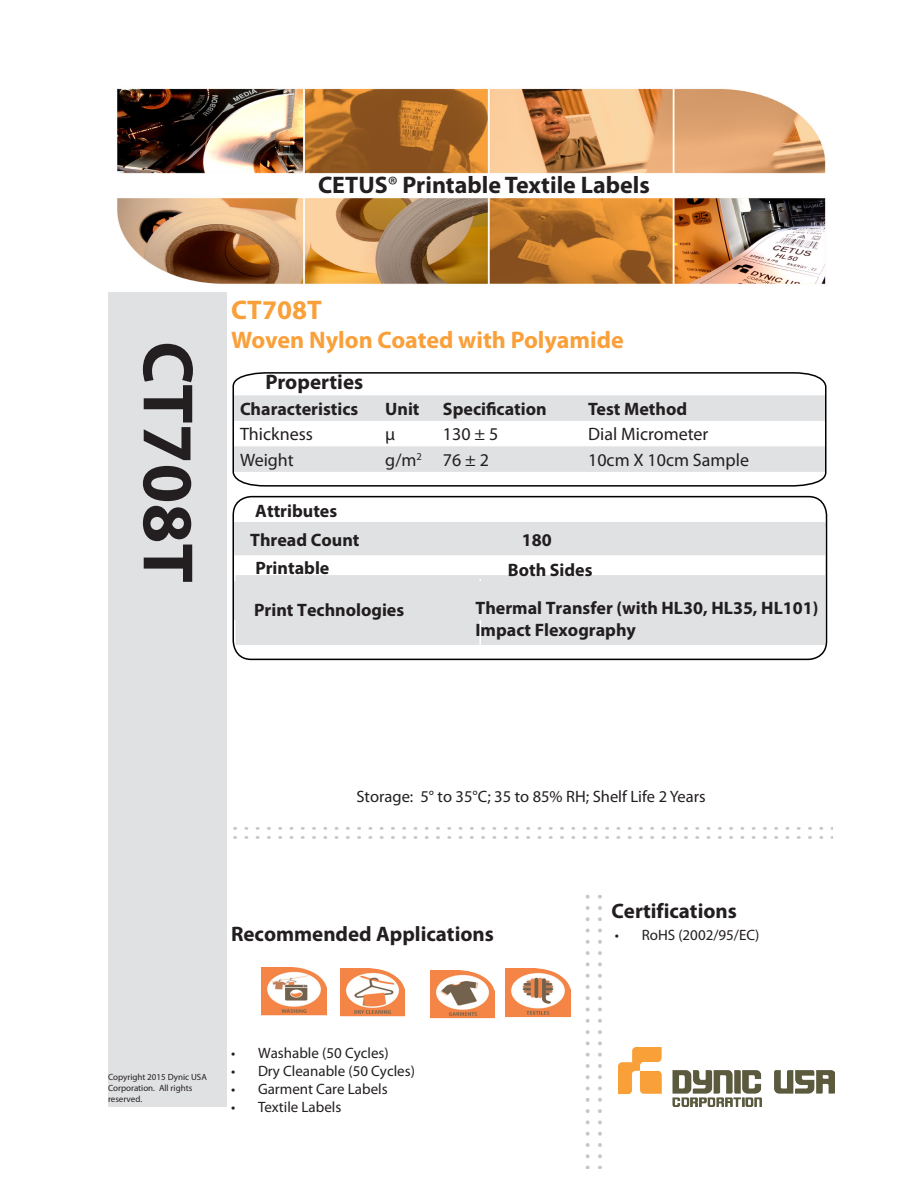
<style>
.page{position:relative;width:918px;height:1188px;background:#fff}
.page>*{position:absolute;margin:0;border:0;box-sizing:border-box;transform-origin:0 0}
.t1{font:700 72px "Myriad Pro";color:#231f20}
.t2{font:700 27px "Myriad Pro";color:#f9a03a}
.t3{font:700 24px "Myriad Pro";color:#f9a03a}
.t4{font:700 24px "Myriad Pro";color:#231f20}
.t5{font:700 21px "Myriad Pro";color:#231f20}
.t6{font:700 18px/29px "Myriad Pro";color:#221e1f}
.t7{font:18px "Myriad Pro";color:#231f20}
.t8{font:700 18px "Myriad Pro";color:#231f20}
.t9{font:16.5px "Myriad Pro";color:#231f20}
.t10{font:15px "Myriad Pro";color:#231f20}
.t11{font:9px/10.8px "Myriad Pro";color:#231f20}
.s1{font-weight:400}
</style>
<div class="page">
<div style="left:108px;top:82px;width:119px;height:1025px;background:#e0e1e3"></div>
<img style="left:108px;top:82px;width:718px;height:210px">
<img style="left:619px;top:1048px;width:216px;height:59px">
<svg style="left:232px;top:372px;width:595px;height:115px"></svg>
<img style="left:233px;top:827px;width:599px;height:11px">
<img style="left:585px;top:894px;width:17px;height:275px">
<div style="left:236px;top:620px;width:588px;height:25px;background:#e0e1e3"></div>
<hr style="left:479px;top:579px;width:2px;height:68px;background:#fff">
<div style="left:232px;top:496px;width:595px;height:164px;border:2px solid #000;border-radius:18px"></div>
<img style="left:262px;top:967px;width:65px;height:49px">
<img style="left:506px;top:969px;width:64px;height:48px">
<img style="left:340px;top:969px;width:65px;height:48px">
<img style="left:430px;top:971px;width:65px;height:48px">
<div style="left:234px;top:611px;width:591px;height:9px;background:#e0e1e3"></div>
<svg style="left:234px;top:522px;width:591px;height:89px;fill:#e0e1e3"></svg>
<p class="t4" style="left:318px;top:169px;width:333px">CETUS<span class="s1">®</span> Printable Textile Labels</p>
<p class="t1" style="left:215px;top:341px;width:243px;rotate:90deg">CT708T</p>
<p class="t2" style="left:231px;top:292px;width:92px">CT708T</p>
<p class="t3" style="left:231px;top:324px;width:394px">Woven Nylon Coated with Polyamide</p>
<p class="t5" style="left:266px;top:369px;width:99px">Properties</p>
<p class="t8" style="left:240px;top:397px;width:120px">Characteristics</p>
<p class="t8" style="left:385px;top:397px;width:36px">Unit</p>
<p class="t8" style="left:443px;top:397px;width:105px">Specification</p>
<p class="t8" style="left:588px;top:397px;width:101px">Test Method</p>
<p class="t7" style="left:240px;top:423px;width:75px">Thickness</p>
<p class="t7" style="left:385px;top:423px;width:11px">µ</p>
<p class="t7" style="left:443px;top:423px;width:57px">130 ± 5</p>
<p class="t7" style="left:588px;top:423px;width:122px">Dial Micrometer</p>
<p class="t7" style="left:240px;top:449px;width:55px">Weight</p>
<p class="t7" style="left:385px;top:449px;width:38px">g/m<sup>2</sup></p>
<p class="t7" style="left:443px;top:449px;width:48px">76 ± 2</p>
<p class="t7" style="left:588px;top:449px;width:162px">10cm X 10cm Sample</p>
<p class="t6" style="left:250px;top:496px;width:111px">Attributes<br>Thread Count</p>
<p class="t6" style="left:522px;top:525px;width:31px">180</p>
<p class="t6" style="left:255px;top:553px;width:76px">Printable</p>
<p class="t6" style="left:508px;top:555px;width:86px">Both Sides</p>
<p class="t6" style="left:254px;top:595px;width:152px">Print Technologies</p>
<p class="t6" style="left:475px;top:597px;width:345px;line-height:21.6px">Thermal Transfer (with HL30, HL35, HL101)<br>Impact Flexography</p>
<p class="t9" style="left:356px;top:786px;width:351px">Storage: 5° to 35°C; 35 to 85% RH; Shelf Life 2 Years</p>
<p class="t5" style="left:231px;top:920px;width:264px">Recommended Applications</p>
<p class="t5" style="left:611px;top:897px;width:127px">Certifications</p>
<p class="t10" style="left:615px;top:926px;width:146px">• RoHS (2002/95/EC)</p>
<p class="t11" style="left:108px;top:1072px;width:100px">Copyright 2015 Dynic USA</p>
<p class="t11" style="left:108px;top:1083px;width:86px">Corporation. All rights reserved.</p>
<p class="t10" style="left:231px;top:1043px;width:159px">• Washable (50 Cycles)</p>
<p class="t10" style="left:231px;top:1061px;width:186px">• Dry Cleanable (50 Cycles)</p>
<p class="t10" style="left:231px;top:1079px;width:158px">• Garment Care Labels</p>
<p class="t10" style="left:231px;top:1097px;width:112px">• Textile Labels</p>
</div>
